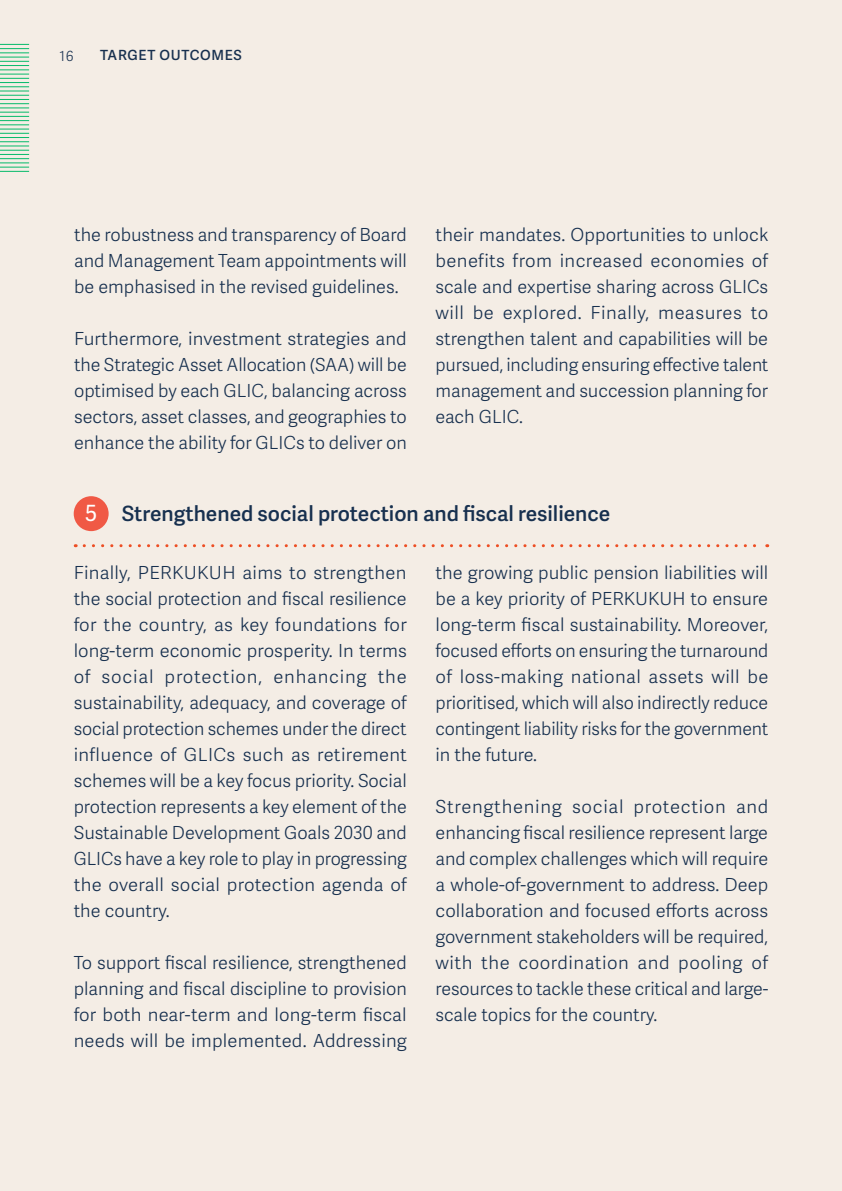
<style>
.page{position:relative;width:842px;height:1191px;background:#f4ede5}
.page>*{position:absolute;margin:0;border:0;box-sizing:border-box;transform-origin:0 0}
.t1{font:22.4px "Adelle Sans";color:#fff}
.t2{font:600 21px "Adelle Sans";color:#17304f}
.t3{font:300 18px/26px "Adelle Sans";color:#17304f;text-align:justify}
.t4{font:600 14px "Adelle Sans";letter-spacing:.05em;color:#17304f}
.t5{font:300 14px "Adelle Sans";color:#17304f}
</style>
<div class="page">
<svg style="left:0;top:44px;width:29px;height:128px"></svg>
<svg style="left:84px;top:544px;width:684px;height:3px"></svg>
<div style="left:74px;top:496px;width:35px;height:35px;background:#f05945;border-radius:50%"></div>
<p class="t5" style="left:60px;top:46px;width:16px">16</p>
<p class="t4" style="left:100px;top:45px;width:143px">TARGET OUTCOMES</p>
<p class="t3" style="left:74px;top:221px;width:334px">the robustness and transparency of Board and Management Team appointments will be emphasised in the revised guidelines.</p>
<p class="t3" style="left:74px;top:325px;width:334px">Furthermore, investment strategies and the Strategic Asset Allocation (SAA) will be optimised by each GLIC, balancing across sectors, asset classes, and geographies to enhance the ability for GLICs to deliver on</p>
<p class="t3" style="left:436px;top:221px;width:334px">their mandates. Opportunities to unlock benefits from increased economies of scale and expertise sharing across GLICs will be explored. Finally, measures to strengthen talent and capabilities will be pursued, including ensuring effective talent management and succession planning for each GLIC.</p>
<p class="t1" style="left:85px;top:497px;width:14px">5</p>
<p class="t2" style="left:122px;top:498px;width:490px">Strengthened social protection and fiscal resilience</p>
<p class="t3" style="left:74px;top:558px;width:335px">Finally, PERKUKUH aims to strengthen the social protection and fiscal resilience for the country, as key foundations for long-term economic prosperity. In terms of social protection, enhancing the sustainability, adequacy, and coverage of social protection schemes under the direct influence of GLICs such as retirement schemes will be a key focus priority. Social protection represents a key element of the Sustainable Development Goals 2030 and GLICs have a key role to play in progressing the overall social protection agenda of the country.</p>
<p class="t3" style="left:74px;top:948px;width:335px">To support fiscal resilience, strengthened planning and fiscal discipline to provision for both near-term and long-term fiscal needs will be implemented. Addressing</p>
<p class="t3" style="left:436px;top:558px;width:334px">the growing public pension liabilities will be a key priority of PERKUKUH to ensure long-term fiscal sustainability. Moreover, focused efforts on ensuring the turnaround of loss-making national assets will be prioritised, which will also indirectly reduce contingent liability risks for the government in the future.</p>
<p class="t3" style="left:436px;top:792px;width:334px">Strengthening social protection and enhancing fiscal resilience represent large and complex challenges which will require a whole-of-government to address. Deep collaboration and focused efforts across government stakeholders will be required, with the coordination and pooling of resources to tackle these critical and large&shy;scale topics for the country.</p>
</div>
